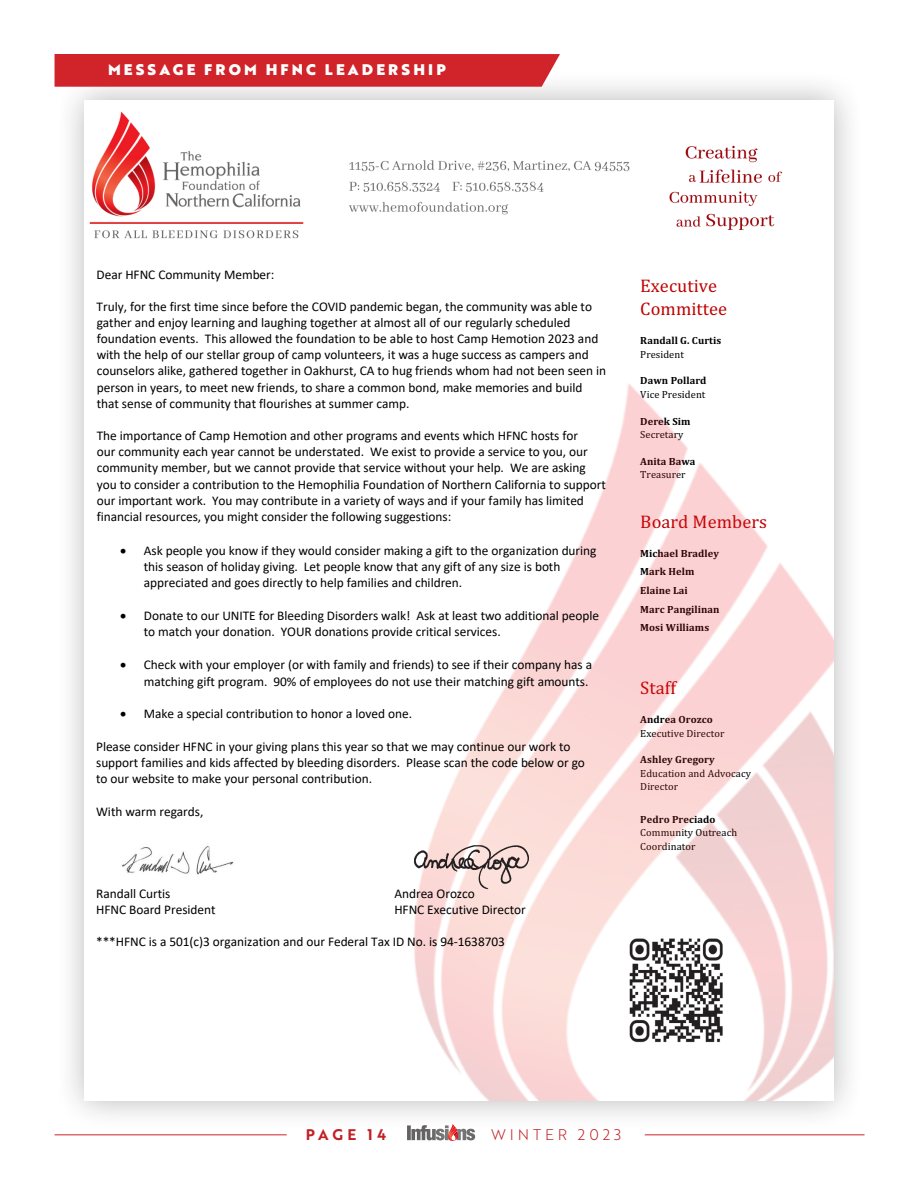
<style>
.page{position:relative;width:918px;height:1188px;background:#fff}
.page>*{position:absolute;margin:0;border:0;box-sizing:border-box;transform-origin:0 0}
.t1{font:18.45px/23.2px "Cambria";letter-spacing:.005em;color:#c00000}
.t2{font:15px "Brother 1816 Black";letter-spacing:.21em;color:#fff}
.t3{font:15px "Brother 1816 Light";letter-spacing:.26em;color:#c12025}
.t4{font:15px "Brother 1816 Bold";letter-spacing:.275em;color:#c12025}
.t5{font:13.35px/16.2px "Calibri";letter-spacing:-.005em;color:#000}
.t6{font:10.5px/13.4px "Cambria";letter-spacing:.005em;color:#000}
.t7{font:700 10.5px/18.8px "Cambria";letter-spacing:.005em;color:#000}
.s1{font-weight:400}
.s2{font-weight:700}
</style>
<div class="page">
<hr style="left:645px;top:1134px;width:220px;height:1px;background:#d1232a">
<hr style="left:55px;top:1134px;width:232px;height:1px;background:#d1232a">
<svg style="left:407px;top:1131px;width:68px;height:10px"></svg>
<div style="left:54px;top:70px;width:810px;height:1061px;background:#231f20;opacity:.32"></div>
<div style="left:85px;top:100px;width:749px;height:1000px;background:#fff"></div>
<img style="left:414px;top:384px;width:420px;height:716px">
<img style="left:89px;top:111px;width:693px;height:128px">
<img style="left:122px;top:846px;width:112px;height:29px">
<img style="left:627px;top:935px;width:98px;height:110px">
<div style="left:55px;top:54px;width:505px;height:33px;background:#d1232a"></div>
<img style="left:413px;top:831px;width:135px;height:65px">
<p class="t2" style="left:108px;top:58px;width:339px">MESSAGE FROM HFNC LEADERSHIP</p>
<p class="t5" style="left:97px;top:266px;width:179px">Dear HFNC Community Member:</p>
<p class="t5" style="left:97px;top:298px;width:511px">Truly, for the first time since before the COVID pandemic began, the community was able to gather and enjoy learning and laughing together at almost all of our regularly scheduled foundation events. This allowed the foundation to be able to host Camp Hemotion 2023 and with the help of our stellar group of camp volunteers, it was a huge success as campers and counselors alike, gathered together in Oakhurst, CA to hug friends whom had not been seen in person in years, to meet new friends, to share a common bond, make memories and build that sense of community that flourishes at summer camp.</p>
<p class="t5" style="left:97px;top:427px;width:511px">The importance of Camp Hemotion and other programs and events which HFNC hosts for<br>our community each year cannot be understated. We exist to provide a service to you, our community member, but we cannot provide that service without your help. We are asking you to consider a contribution to the Hemophilia Foundation of Northern California to support our important work. You may contribute in a variety of ways and if your family has limited financial resources, you might consider the following suggestions:</p>
<p class="t5" style="left:144px;top:542px;width:454px;text-indent:-24px">• Ask people you know if they would consider making a gift to the organization during this season of holiday giving. Let people know that any gift of any size is both appreciated and goes directly to help families and children.</p>
<p class="t5" style="left:144px;top:607px;width:457px;text-indent:-24px">• Donate to our UNITE for Bleeding Disorders walk! Ask at least two additional people to match your donation. YOUR donations provide critical services.</p>
<p class="t5" style="left:120px;top:657px;width:474px;text-align:right">• Check with your employer (or with family and friends) to see if their company has a matching gift program. 90% of employees do not use their matching gift amounts.</p>
<p class="t5" style="left:120px;top:706px;width:294px">• Make a special contribution to honor a loved one.</p>
<p class="t5" style="left:96px;top:738px;width:490px">Please consider HFNC in your giving plans this year so that we may continue our work to support families and kids affected by bleeding disorders. Please scan the code below or go to our website to make your personal contribution.</p>
<p class="t5" style="left:96px;top:803px;width:109px">With warm regards,</p>
<p class="t5" style="left:96px;top:885px;width:76px">Randall Curtis</p>
<p class="t5" style="left:394px;top:885px;width:82px">Andrea Orozco</p>
<p class="t5" style="left:96px;top:901px;width:121px">HFNC Board President</p>
<p class="t5" style="left:394px;top:901px;width:133px">HFNC Executive Director</p>
<p class="t5" style="left:96px;top:933px;width:410px">***HFNC is a 501(c)3 organization and our Federal Tax ID No. is 94-1638703</p>
<p class="t1" style="left:640px;top:274px;width:88px">Executive<br>Committee</p>
<p class="t7" style="left:640px;top:334px;width:82px;line-height:13.4px">Randall G. Curtis<br><span class="s1">President</span></p>
<p class="t6" style="left:640px;top:374px;width:68px"><span class="s2">Dawn Pollard<br></span>Vice President</p>
<p class="t6" style="left:640px;top:414px;width:52px"><span class="s2">Derek Sim<br></span>Secretary</p>
<p class="t7" style="left:640px;top:454px;width:57px;line-height:13.4px">Anita Bawa<br><span class="s1">Treasurer</span></p>
<p class="t1" style="left:640px;top:510px;width:128px">Board Members</p>
<p class="t7" style="left:640px;top:543px;width:81px">Michael Bradley<br>Mark Helm<br>Elaine Lai<br>Marc Pangilinan<br>Mosi Williams</p>
<p class="t1" style="left:640px;top:676px;width:37px">Staff</p>
<p class="t6" style="left:640px;top:713px;width:86px"><span class="s2">Andrea Orozco<br></span>Executive Director</p>
<p class="t6" style="left:640px;top:753px;width:112px"><span class="s2">Ashley Gregory<br></span>Education and Advocacy<br>Director</p>
<p class="t6" style="left:640px;top:812px;width:98px"><span class="s2">Pedro Preciado<br></span>Community Outreach<br>Coordinator</p>
<p class="t4" style="left:306px;top:1123px;width:82px">PAGE 14</p>
<p class="t3" style="left:491px;top:1123px;width:132px">WINTER 2023</p>
</div>
